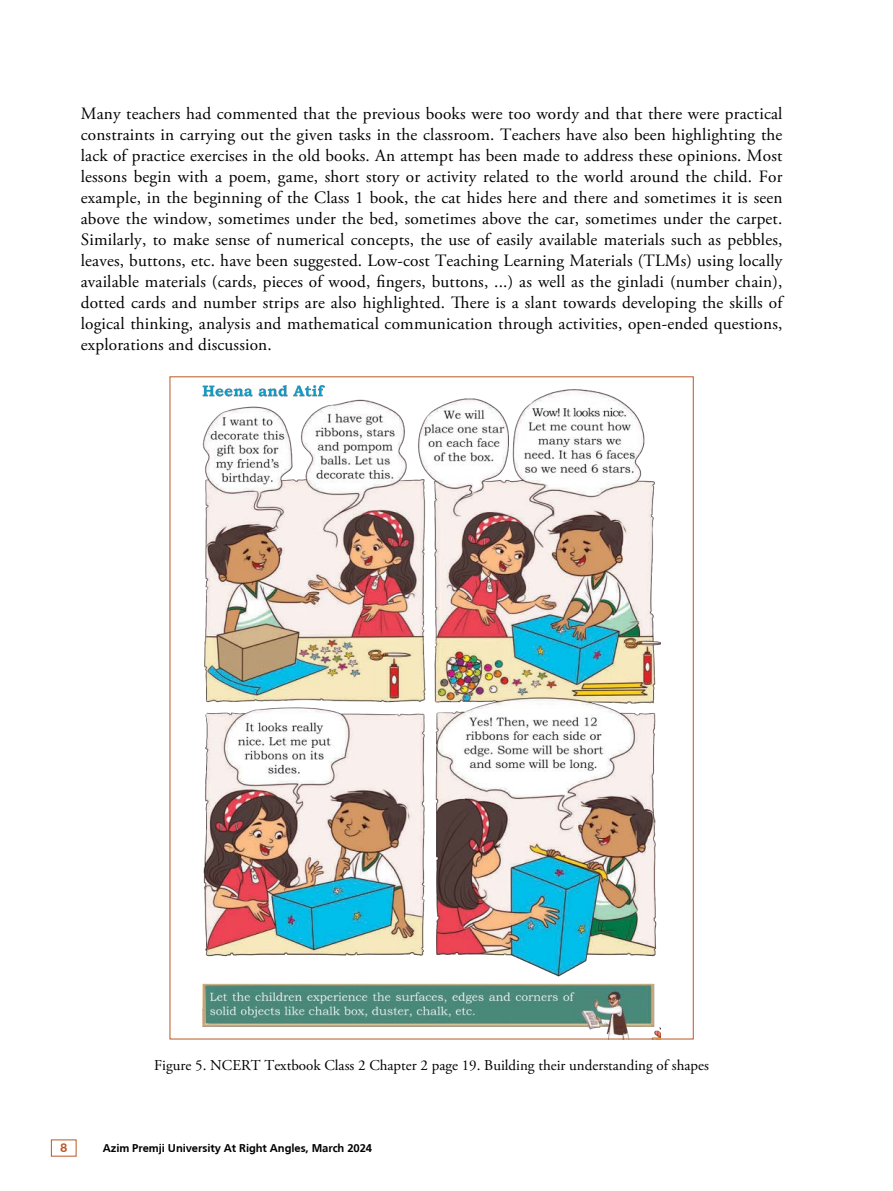
<style>
.page{position:relative;width:893px;height:1191px;background:#fff}
.page>*{position:absolute;margin:0;border:0;box-sizing:border-box;transform-origin:0 0}
.t1{font:17.25px/21px "Adobe Garamond Pro";letter-spacing:.01em;color:#000;text-align:justify}
.t2{font:15px "Adobe Garamond Pro";color:#000}
.t3{font:700 12px "Helvetica Neue CE";color:#b95827}
.t4{font:700 11.25px "Frutiger CE";letter-spacing:-.01em;color:#000}
.s1{font-family:"Frutiger LT"}
</style>
<div class="page">
<img style="left:203px;top:386px;width:457px;height:651px">
<p class="t1" style="left:81px;top:103px;width:703px">Many teachers had commented that the previous books were too wordy and that there were practical constraints in carrying out the given tasks in the classroom. Teachers have also been highlighting the lack of practice exercises in the old books. An attempt has been made to address these opinions. Most lessons begin with a poem, game, short story or activity related to the world around the child. For example, in the beginning of the Class 1 book, the cat hides here and there and sometimes it is seen above the window, sometimes under the bed, sometimes above the car, sometimes under the carpet.<br>Similarly, to make sense of numerical concepts, the use of easily available materials such as pebbles, leaves, buttons, etc. have been suggested. Low-cost Teaching Learning Materials (TLMs) using locally available materials (cards, pieces of wood, fingers, buttons, ...) as well as the ginladi (number chain), dotted cards and number strips are also highlighted. There is a slant towards developing the skills of logical thinking, analysis and mathematical communication through activities, open-ended questions, explorations and discussion.</p>
<p class="t2" style="left:154px;top:1056px;width:556px">Figure 5. NCERT Textbook Class 2 Chapter 2 page 19. Building their understanding of shapes</p>
<p class="t3" style="left:60px;top:1140px;width:8px">8</p>
<p class="t4" style="left:103px;top:1141px;width:271px">Azim Premji University At Right Angles, <span class="s1">March 2024</span></p>
</div>
